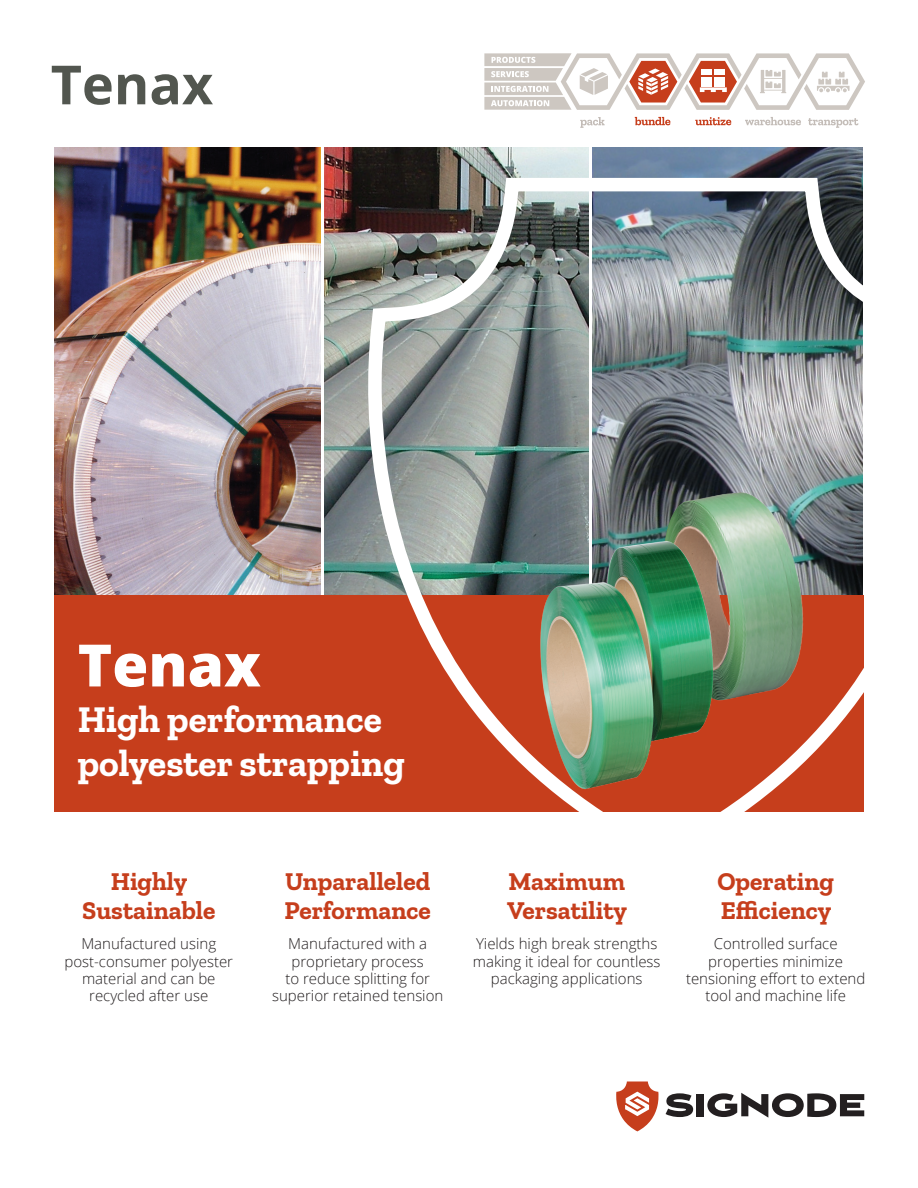
<style>
.page{position:relative;width:918px;height:1188px;background:#fff}
.page>*{position:absolute;margin:0;border:0;box-sizing:border-box;transform-origin:0 0}
.t1{font:800 58.5px "Open Sans";color:#fff}
.t2{font:700 54px "Open Sans";color:#52564f}
.t3{font:700 37.5px/43.5px "Zilla Slab";color:#fff}
.t4{font:700 25.5px/28.5px "Zilla Slab";color:#c63e1c}
.t5{font:300 15px/17.2px "Open Sans";color:#231f20;text-align:center}
</style>
<div class="page">
<svg style="left:616px;top:1082px;width:43px;height:49px"></svg>
<svg style="left:666px;top:1093px;width:27px;height:24px"></svg>
<div style="left:697px;top:1094px;width:7px;height:22px;background:#231f20"></div>
<svg style="left:707px;top:1093px;width:157px;height:25px"></svg>
<svg style="left:320px;top:148px;width:4px;height:448px"></svg>
<svg style="left:592px;top:148px;width:1px;height:22px"></svg>
<img style="left:54px;top:148px;width:266px;height:448px">
<img style="left:324px;top:148px;width:265px;height:448px">
<img style="left:593px;top:148px;width:269px;height:22px">
<div style="left:54px;top:596px;width:810px;height:216px;background:#c63e1c"></div>
<img style="left:355px;top:170px;width:509px;height:642px">
<img style="left:662px;top:492px;width:142px;height:209px">
<img style="left:521px;top:532px;width:234px;height:268px">
<svg style="left:695px;top:117px;width:36px;height:8px"></svg>
<svg style="left:635px;top:117px;width:35px;height:8px"></svg>
<svg style="left:808px;top:118px;width:51px;height:10px"></svg>
<svg style="left:745px;top:117px;width:56px;height:8px"></svg>
<svg style="left:580px;top:117px;width:25px;height:11px"></svg>
<svg style="left:484px;top:53px;width:381px;height:57px"></svg>
<h2 class="t2" style="left:51px;top:47px;width:164px">Tenax</h2>
<h1 class="t1" style="left:78px;top:621px;width:185px">Tenax</h1>
<h3 class="t3" style="left:78px;top:698px;width:329px">High performance polyester strapping</h3>
<h3 class="t4" style="left:82px;top:868px;width:135px;text-align:center">Highly<br>Sustainable</h3>
<h3 class="t4" style="left:285px;top:868px;width:148px">Unparalleled<br>Performance</h3>
<h3 class="t4" style="left:507px;top:868px;width:121px">Maximum<br>Versatility</h3>
<h3 class="t4" style="left:717px;top:868px;width:118px">Operating<br>Efficiency</h3>
<p class="t5" style="left:64px;top:935px;width:170px">Manufactured using post-consumer polyester material and can be recycled after use</p>
<p class="t5" style="left:272px;top:935px;width:173px">Manufactured with a proprietary process<br>to reduce splitting for superior retained tension</p>
<p class="t5" style="left:473px;top:935px;width:189px">Yields high break strengths making it ideal for countless packaging applications</p>
<p class="t5" style="left:686px;top:935px;width:181px">Controlled surface properties minimize tensioning effort to extend tool and machine life</p>
</div>
